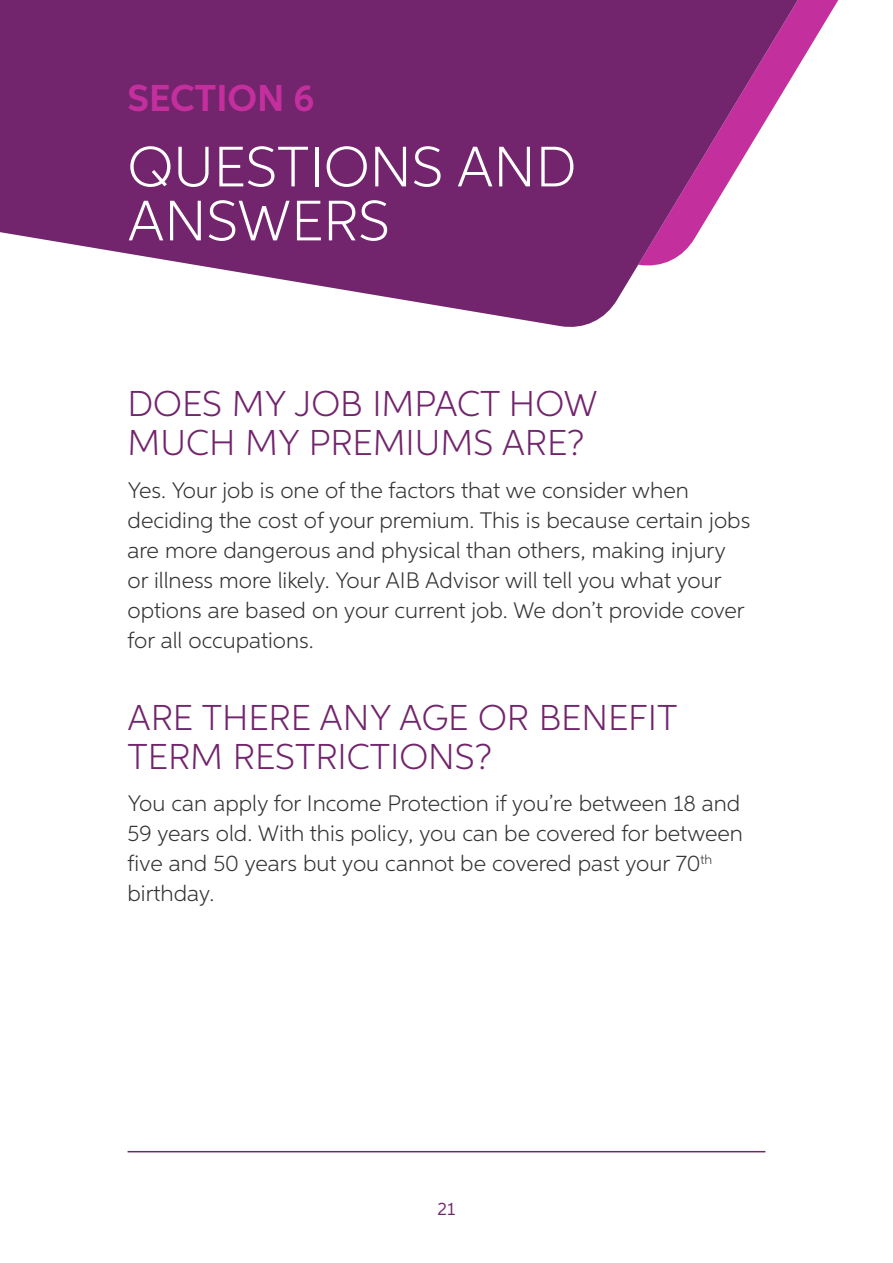
<style>
.page{position:relative;width:893px;height:1263px;background:#fff}
.page>*{position:absolute;margin:0;border:0;box-sizing:border-box;transform-origin:0 0}
.t1{font:300 57px/54px "Aspira";color:#fff}
.t2{font:700 37.5px "Aspira";color:#c42f9e}
.t3{font:300 36px/39px "Aspira";color:#72246c}
.t4{font:300 22.5px/30px "Aspira";color:#333}
.t5{font:18px "Aspira";color:#72246c}
</style>
<div class="page">
<hr style="left:128px;top:1151px;width:637px;height:1px;background:#72246c">
<svg style="left:0;top:0;width:839px;height:327px;fill:#72246c"></svg>
<h2 class="t2" style="left:128px;top:75px;width:188px">SECTION 6</h2>
<h1 class="t1" style="left:128px;top:138px;width:450px">QUESTIONS AND<br>ANSWERS</h1>
<h3 class="t3" style="left:128px;top:384px;width:472px">DOES MY JOB IMPACT HOW<br>MUCH MY PREMIUMS ARE?</h3>
<p class="t4" style="left:128px;top:475px;width:624px">Yes. Your job is one of the factors that we consider when deciding the cost of your premium. This is because certain jobs are more dangerous and physical than others, making injury or illness more likely. Your AIB Advisor will tell you what your options are based on your current job. We don’t provide cover for all occupations.</p>
<h3 class="t3" style="left:128px;top:697px;width:551px">ARE THERE ANY AGE OR BENEFIT<br>TERM RESTRICTIONS?</h3>
<p class="t4" style="left:128px;top:788px;width:617px">You can apply for Income Protection if you’re between 18 and 59 years old. With this policy, you can be covered for between five and 50 years but you cannot be covered past your 70<sup>th </sup>birthday.</p>
<p class="t5" style="left:438px;top:1198px;width:19px">21</p>
</div>
